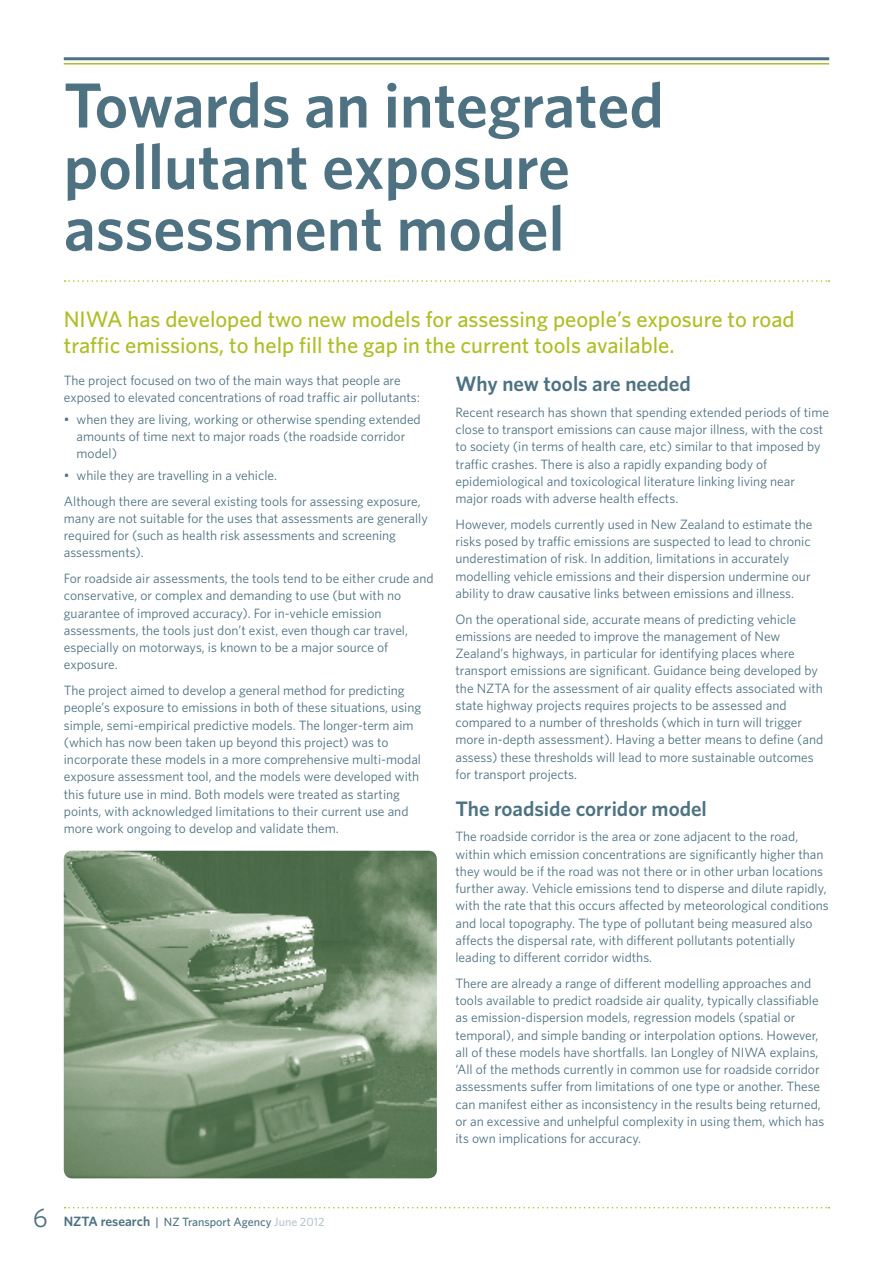
<style>
.page{position:relative;width:893px;height:1263px;background:#fff}
.page>*{position:absolute;margin:0;border:0;box-sizing:border-box;transform-origin:0 0}
.t1{font:600 63.75px/61.5px "Whitney";color:#4e7282}
.t2{font:500 22.5px/25.5px "Whitney";color:#afbe24}
.t3{font:600 21px "Whitney";color:#4e7282}
.t4{font:13.5px/17.2px "Whitney";color:#4e7282}
.t5{font:500 12px "Whitney";color:#4e7282}
.s1{font-weight:400;font-size:27px}
.s2{font-weight:600;font-size:13.5px}
.s3{color:#b8c7cd}
</style>
<div class="page">
<hr style="left:64px;top:63px;width:765px;height:2px;background:#afbe24">
<hr style="left:64px;top:57px;width:765px;height:3px;background:#4e7282">
<svg style="left:65px;top:1207px;width:764px;height:1px"></svg>
<svg style="left:65px;top:280px;width:764px;height:2px"></svg>
<img style="left:64px;top:851px;width:373px;height:327px">
<h1 class="t1" style="left:64px;top:73px;width:602px">Towards an integrated pollutant exposure assessment model</h1>
<h2 class="t2" style="left:64px;top:306px;width:732px">NIWA has developed two new models for assessing people’s exposure to road traffic emissions, to help fill the gap in the current tools available.</h2>
<p class="t4" style="left:64px;top:371px;width:358px">The project focused on two of the main ways that people are exposed to elevated concentrations of road traffic air pollutants:</p>
<p class="t4" style="left:77px;top:410px;width:346px;text-indent:-13px">• when they are living, working or otherwise spending extended amounts of time next to major roads (the roadside corridor model)</p>
<p class="t4" style="left:64px;top:462px;width:358px;line-height:25.8px">• while they are travelling in a vehicle.<br>Although there are several existing tools for assessing exposure,</p>
<p class="t4" style="left:64px;top:509px;width:365px">many are not suitable for the uses that assessments are generally required for (such as health risk assessments and screening assessments).</p>
<p class="t4" style="left:64px;top:569px;width:371px">For roadside air assessments, the tools tend to be either crude and conservative, or complex and demanding to use (but with no guarantee of improved accuracy). For in-vehicle emission assessments, the tools just don’t exist, even though car travel, especially on motorways, is known to be a major source of exposure.</p>
<p class="t4" style="left:64px;top:681px;width:359px">The project aimed to develop a general method for predicting people’s exposure to emissions in both of these situations, using simple, semi-empirical predictive models. The longer-term aim (which has now been taken up beyond this project) was to incorporate these models in a more comprehensive multi-modal exposure assessment tool, and the models were developed with this future use in mind. Both models were treated as starting points, with acknowledged limitations to their current use and more work ongoing to develop and validate them.</p>
<h3 class="t3" style="left:455px;top:370px;width:237px">Why new tools are needed</h3>
<p class="t4" style="left:455px;top:403px;width:375px">Recent research has shown that spending extended periods of time close to transport emissions can cause major illness, with the cost to society (in terms of health care, etc) similar to that imposed by traffic crashes. There is also a rapidly expanding body of epidemiological and toxicological literature linking living near major roads with adverse health effects.</p>
<p class="t4" style="left:455px;top:515px;width:358px">However, models currently used in New Zealand to estimate the risks posed by traffic emissions are suspected to lead to chronic underestimation of risk. In addition, limitations in accurately modelling vehicle emissions and their dispersion undermine our ability to draw causative links between emissions and illness.</p>
<p class="t4" style="left:455px;top:610px;width:369px">On the operational side, accurate means of predicting vehicle emissions are needed to improve the management of New Zealand’s highways, in particular for identifying places where transport emissions are significant. Guidance being developed by the NZTA for the assessment of air quality effects associated with state highway projects requires projects to be assessed and compared to a number of thresholds (which in turn will trigger more in-depth assessment). Having a better means to define (and assess) these thresholds will lead to more sustainable outcomes for transport projects.</p>
<h3 class="t3" style="left:455px;top:794px;width:253px">The roadside corridor model</h3>
<p class="t4" style="left:455px;top:828px;width:375px">The roadside corridor is the area or zone adjacent to the road, within which emission concentrations are significantly higher than they would be if the road was not there or in other urban locations further away. Vehicle emissions tend to disperse and dilute rapidly, with the rate that this occurs affected by meteorological conditions and local topography. The type of pollutant being measured also affects the dispersal rate, with different pollutants potentially leading to different corridor widths.</p>
<p class="t4" style="left:455px;top:974px;width:370px">There are already a range of different modelling approaches and tools available to predict roadside air quality, typically classifiable as emission-dispersion models, regression models (spatial or temporal), and simple banding or interpolation options. However, all of these models have shortfalls. Ian Longley of NIWA explains, ‘All of the methods currently in common use for roadside corridor assessments suffer from limitations of one type or another. These can manifest either as inconsistency in the results being returned, or an excessive and unhelpful complexity in using them, which has its own implications for accuracy.</p>
<p class="t5" style="left:33px;top:1214px;width:293px"><span class="s1">6</span> <span class="s2">NZTA research</span> | NZ Transport Agency <span class="s3">June 2012</span></p>
</div>
